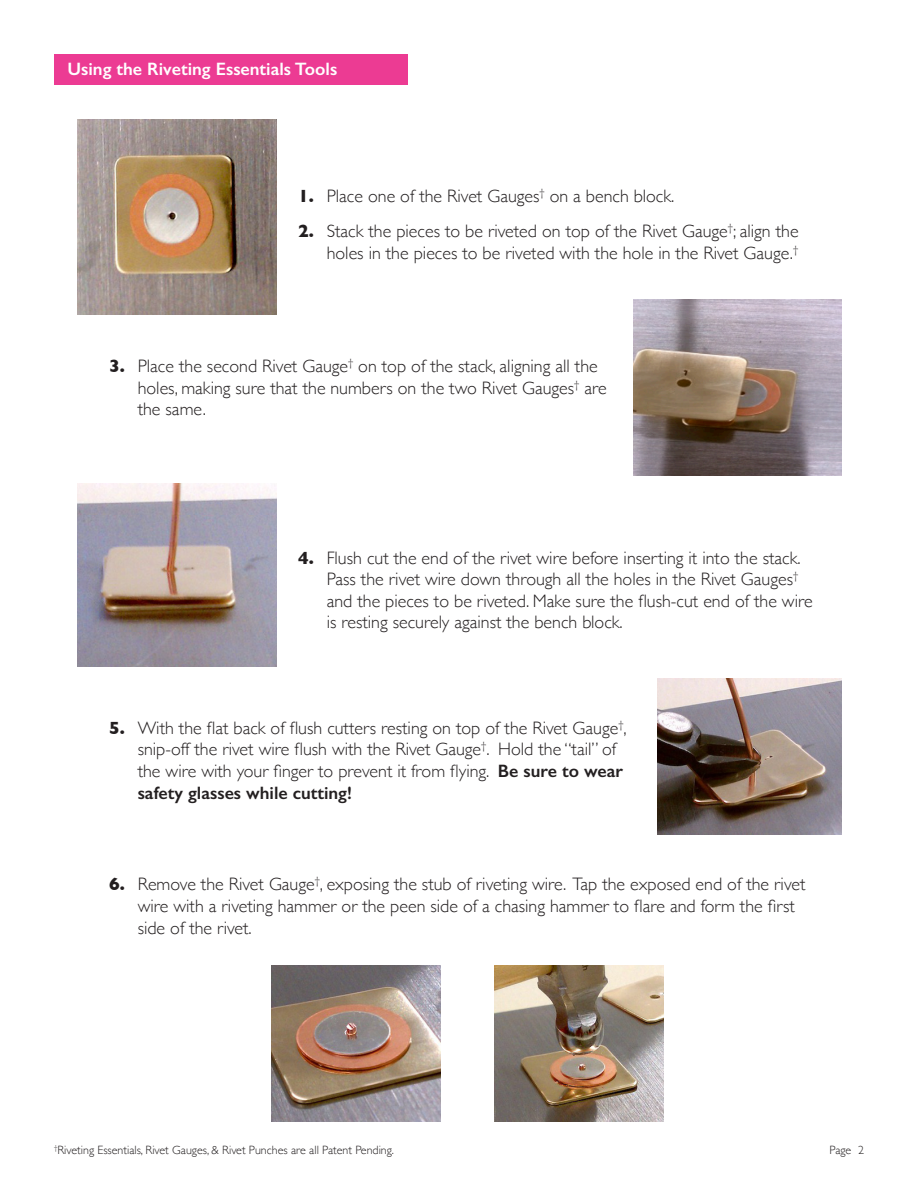
<style>
.page{position:relative;width:918px;height:1188px;background:#fff}
.page>*{position:absolute;margin:0;border:0;box-sizing:border-box;transform-origin:0 0}
.Steps{font:300 18px/21.6px "Gill Sans";color:#231f20}
.Paragraph_Style_2{font:300 18px/21.6px "Gill Sans";color:#231f20;text-align:right}
.Pink_Titles{font:600 18px "Gill Sans";color:#fff}
.t1{font:300 12px "Gill Sans";color:#231f20}
.s1{font-weight:700}
.s2{font-weight:600}
</style>
<div class="page">
<div style="left:54px;top:54px;width:354px;height:31px;background:#ec3b93"></div>
<img style="left:77px;top:119px;width:200px;height:195px">
<img style="left:77px;top:483px;width:200px;height:184px">
<img style="left:271px;top:965px;width:169px;height:156px">
<img style="left:495px;top:965px;width:169px;height:156px">
<img style="left:634px;top:299px;width:208px;height:176px">
<img style="left:658px;top:678px;width:184px;height:156px">
<p class="Pink_Titles" style="left:68px;top:58px;width:271px">Using the Riveting Essentials Tools</p>
<p class="Paragraph_Style_2" style="left:298px;top:184px;width:378px"><span class="s1">1.</span> Place one of the Rivet Gauges<sup>†</sup> on a bench block.</p>
<p class="Paragraph_Style_2" style="left:298px;top:219px;width:502px"><span class="s1">2.</span> Stack the pieces to be riveted on top of the Rivet Gauge<sup>†</sup>; align the holes in the pieces to be riveted with the hole in the Rivet Gauge.<sup>†</sup></p>
<p class="Steps" style="left:138px;top:354px;width:470px;text-indent:-28px"><span class="s1">3.</span> Place the second Rivet Gauge<sup>†</sup> on top of the stack, aligning all the holes, making sure that the numbers on the two Rivet Gauges<sup>†</sup> are the same.</p>
<p class="Paragraph_Style_2" style="left:327px;top:546px;width:487px;text-align:left;text-indent:-28px"><span class="s1">4.</span> Flush cut the end of the rivet wire before inserting it into the stack.<br>Pass the rivet wire down through all the holes in the Rivet Gauges<sup>† </sup>and the pieces to be riveted. Make sure the flush-cut end of the wire is resting securely against the bench block.</p>
<p class="Steps" style="left:138px;top:716px;width:490px;text-indent:-28px"><span class="s1">5.</span> With the flat back of flush cutters resting on top of the Rivet Gauge<sup>†</sup>, snip-off the rivet wire flush with the Rivet Gauge<sup>†</sup>. Hold the “tail” of the wire with your finger to prevent it from flying. <span class="s2">Be sure to wear safety glasses while cutting!</span></p>
<p class="Steps" style="left:138px;top:873px;width:669px;text-indent:-28px"><span class="s1">6.</span> Remove the Rivet Gauge<sup>†</sup>, exposing the stub of riveting wire. Tap the exposed end of the rivet wire with a riveting hammer or the peen side of a chasing hammer to flare and form the first side of the rivet.</p>
<p class="t1" style="left:54px;top:1140px;width:342px"><sup>†</sup>Riveting Essentials, Rivet Gauges, &amp; Rivet Punches are all Patent Pending.</p>
<p class="t1" style="left:829px;top:1140px;width:36px">Page 2</p>
</div>
